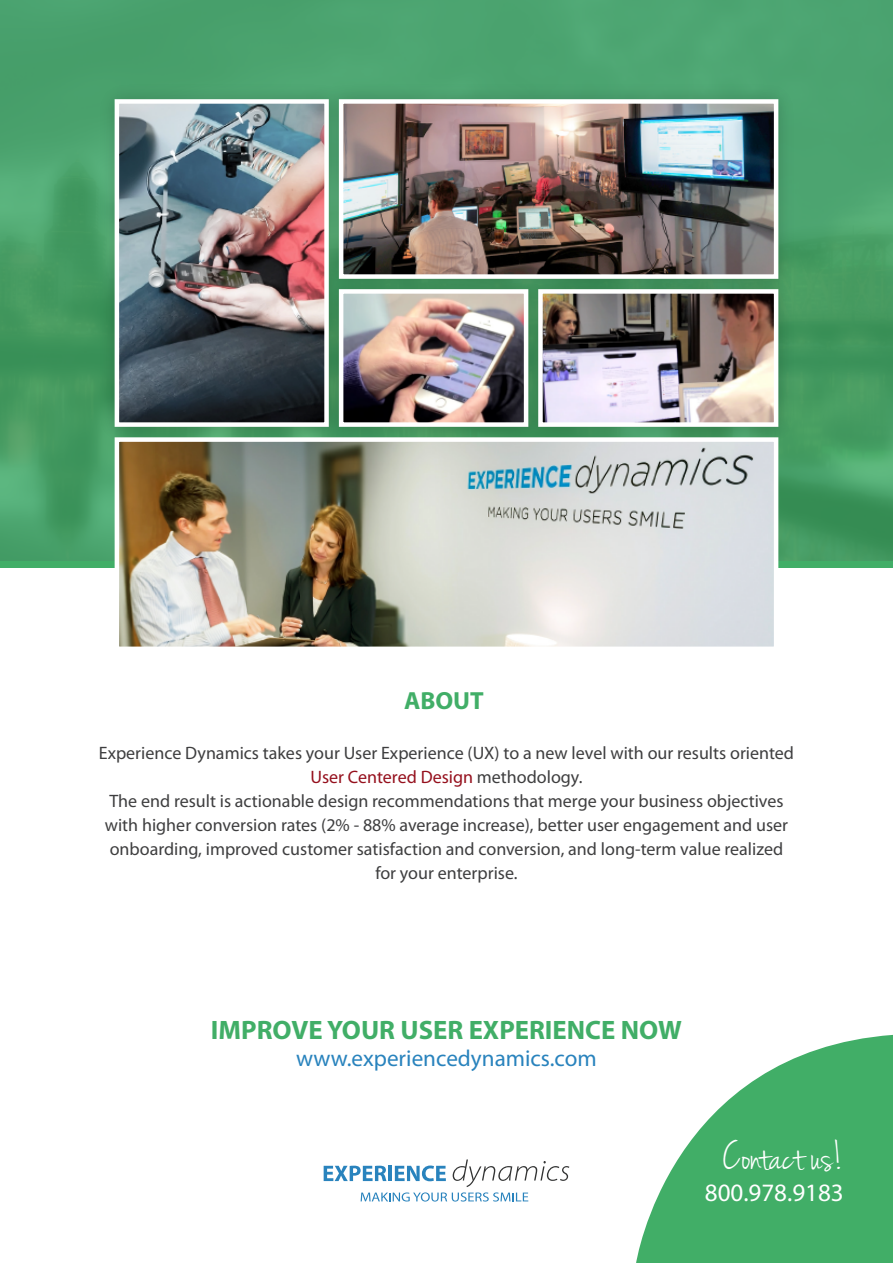
<style>
.page{position:relative;width:893px;height:1263px;background:#fff}
.page>*{position:absolute;margin:0;border:0;box-sizing:border-box;transform-origin:0 0}
.t1{font:41.55px "Jenna Sue";color:#fff}
.t2{font:700 26.7px "Myriad Pro";color:#41ae67}
.t3{font:25.05px "Myriad Pro";color:#fff}
.t4{font:700 24.9px "Myriad Pro";color:#41ae67}
.t5{font:23.1px "Myriad Pro";color:#2983bd}
.t6{font:18px/24px "Myriad Pro";color:#3e3e3f;text-align:center}
.s1{color:#95101d}
</style>
<div class="page">
<img style="left:0;top:0;width:893px;height:560px">
<svg style="left:324px;top:1159px;width:245px;height:42px"></svg>
<svg style="left:636px;top:1035px;width:257px;height:228px;fill:#41ae67"></svg>
<img style="left:2px;top:17px;width:829px;height:457px">
<img style="left:120px;top:104px;width:204px;height:318px">
<div style="left:115px;top:99px;width:214px;height:328px;border:4px solid #fff"></div>
<img style="left:344px;top:104px;width:429px;height:170px">
<div style="left:339px;top:99px;width:439px;height:180px;border:4px solid #fff"></div>
<img style="left:344px;top:294px;width:179px;height:128px">
<div style="left:339px;top:289px;width:189px;height:138px;border:4px solid #fff"></div>
<img style="left:543px;top:294px;width:230px;height:128px">
<div style="left:538px;top:289px;width:240px;height:138px;border:4px solid #fff"></div>
<img style="left:120px;top:442px;width:653px;height:204px">
<div style="left:115px;top:437px;width:663px;height:214px;border:4px solid #fff"></div>
<h3 class="t4" style="left:404px;top:684px;width:81px">ABOUT</h3>
<p class="t6" style="left:99px;top:741px;width:697px">Experience Dynamics takes your User Experience (UX) to a new level with our results oriented <span class="s1">User Centered Design</span> methodology.<br>The end result is actionable design recommendations that merge your business objectives with higher conversion rates (2% - 88% average increase), better user engagement and user onboarding, improved customer satisfaction and conversion, and long-term value realized for your enterprise.</p>
<h2 class="t2" style="left:211px;top:1013px;width:473px">IMPROVE YOUR USER EXPERIENCE NOW</h2>
<p class="t5" style="left:296px;top:1044px;width:302px">www.experiencedynamics.com</p>
<h1 class="t1" style="left:723px;top:1133px;width:122px">Contact us!</h1>
<h3 class="t3" style="left:705px;top:1177px;width:140px">800.978.9183</h3>
</div>
